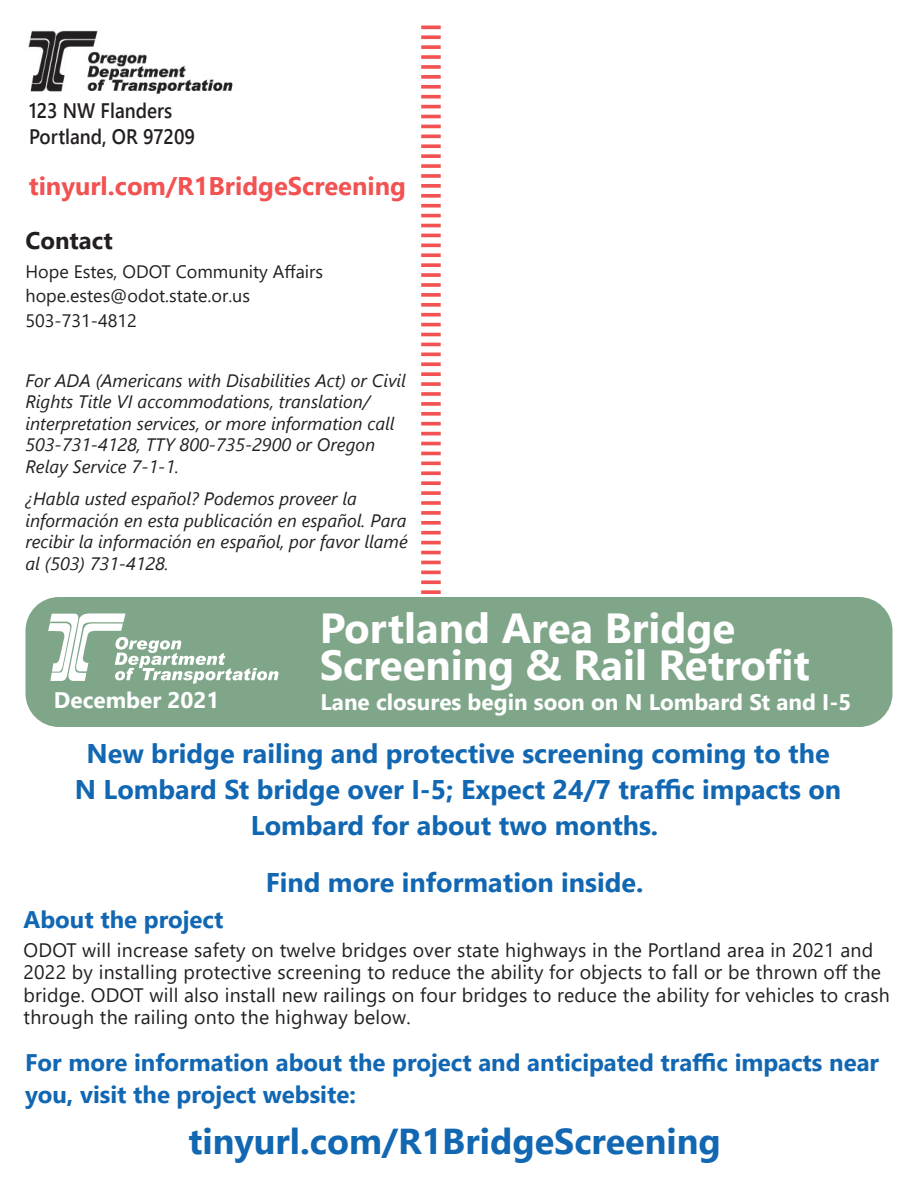
<style>
.page{position:relative;width:918px;height:1188px;background:#fff}
.page>*{position:absolute;margin:0;border:0;box-sizing:border-box;transform-origin:0 0}
.t1{font:700 42px/37.5px "Segoe UI";color:#fff}
.Bold_Heading{font:700 36px "Segoe UI";color:#1167b2}
.sub{font:700 27px/36px "Segoe UI";color:#1167b2;text-align:center}
.Bold_Heading-2{font:700 25.5px "Segoe UI";color:#f25252}
.sub-2{font:700 24px/31.5px "Segoe UI";color:#1167b2}
.sub-3{font:700 24px "Segoe UI";color:#231f20}
.t2{font:700 22.5px "Segoe UI";color:#fff}
.t3{font:600 21px "Segoe UI";color:#231f20;scale:.9 1}
.body{font:19.5px/22.5px "Segoe UI";letter-spacing:.01em;color:#231f20}
.Paragraph_Style_1{font:italic 18px/21.6px "Segoe UI";color:#231f20}
.Paragraph_Style_1-2{font:18px "Segoe UI";color:#231f20}
</style>
<div class="page">
<img style="left:28px;top:30px;width:205px;height:64px">
<svg style="left:421px;top:25px;width:20px;height:4px"></svg>
<svg style="left:421px;top:35px;width:20px;height:4px"></svg>
<svg style="left:421px;top:45px;width:20px;height:4px"></svg>
<svg style="left:421px;top:55px;width:20px;height:4px"></svg>
<svg style="left:421px;top:65px;width:20px;height:4px"></svg>
<svg style="left:421px;top:75px;width:20px;height:4px"></svg>
<svg style="left:421px;top:85px;width:20px;height:4px"></svg>
<svg style="left:421px;top:95px;width:20px;height:4px"></svg>
<hr style="left:421px;top:105px;width:20px;height:3px;background:#f25252">
<hr style="left:421px;top:115px;width:20px;height:3px;background:#f25252">
<hr style="left:421px;top:125px;width:20px;height:3px;background:#f25252">
<hr style="left:421px;top:135px;width:20px;height:3px;background:#f25252">
<svg style="left:421px;top:144px;width:20px;height:4px"></svg>
<svg style="left:421px;top:154px;width:20px;height:4px"></svg>
<svg style="left:421px;top:164px;width:20px;height:4px"></svg>
<svg style="left:421px;top:174px;width:20px;height:4px"></svg>
<svg style="left:421px;top:184px;width:20px;height:4px"></svg>
<svg style="left:421px;top:194px;width:20px;height:4px"></svg>
<svg style="left:421px;top:204px;width:20px;height:4px"></svg>
<hr style="left:421px;top:214px;width:20px;height:3px;background:#f25252">
<hr style="left:421px;top:224px;width:20px;height:3px;background:#f25252">
<hr style="left:421px;top:234px;width:20px;height:3px;background:#f25252">
<hr style="left:421px;top:244px;width:20px;height:3px;background:#f25252">
<svg style="left:421px;top:253px;width:20px;height:4px"></svg>
<svg style="left:421px;top:263px;width:20px;height:4px"></svg>
<svg style="left:421px;top:273px;width:20px;height:4px"></svg>
<svg style="left:421px;top:283px;width:20px;height:4px"></svg>
<svg style="left:421px;top:293px;width:20px;height:4px"></svg>
<svg style="left:421px;top:303px;width:20px;height:4px"></svg>
<svg style="left:421px;top:313px;width:20px;height:4px"></svg>
<hr style="left:421px;top:323px;width:20px;height:3px;background:#f25252">
<hr style="left:421px;top:333px;width:20px;height:3px;background:#f25252">
<hr style="left:421px;top:343px;width:20px;height:3px;background:#f25252">
<hr style="left:421px;top:353px;width:20px;height:3px;background:#f25252">
<svg style="left:421px;top:362px;width:20px;height:4px"></svg>
<svg style="left:421px;top:372px;width:20px;height:4px"></svg>
<svg style="left:421px;top:382px;width:20px;height:4px"></svg>
<svg style="left:421px;top:392px;width:20px;height:4px"></svg>
<svg style="left:421px;top:402px;width:20px;height:4px"></svg>
<svg style="left:421px;top:412px;width:20px;height:4px"></svg>
<svg style="left:421px;top:422px;width:20px;height:4px"></svg>
<hr style="left:421px;top:432px;width:20px;height:3px;background:#f25252">
<hr style="left:421px;top:442px;width:20px;height:3px;background:#f25252">
<hr style="left:421px;top:452px;width:20px;height:3px;background:#f25252">
<hr style="left:421px;top:462px;width:20px;height:3px;background:#f25252">
<svg style="left:421px;top:471px;width:20px;height:4px"></svg>
<svg style="left:421px;top:481px;width:20px;height:4px"></svg>
<svg style="left:421px;top:491px;width:20px;height:4px"></svg>
<svg style="left:421px;top:501px;width:20px;height:4px"></svg>
<svg style="left:421px;top:511px;width:20px;height:4px"></svg>
<svg style="left:421px;top:521px;width:20px;height:4px"></svg>
<svg style="left:421px;top:531px;width:20px;height:4px"></svg>
<hr style="left:421px;top:541px;width:20px;height:3px;background:#f25252">
<hr style="left:421px;top:551px;width:20px;height:3px;background:#f25252">
<hr style="left:421px;top:561px;width:20px;height:3px;background:#f25252">
<hr style="left:421px;top:571px;width:20px;height:3px;background:#f25252">
<svg style="left:421px;top:580px;width:20px;height:4px"></svg>
<svg style="left:421px;top:590px;width:20px;height:4px"></svg>
<div style="left:25px;top:597px;width:868px;height:130px;background:#80a689;border-radius:33px"></div>
<svg style="left:48px;top:613px;width:230px;height:71px"></svg>
<p class="t3" style="left:29px;top:91px;width:160px">123 NW Flanders</p>
<p class="t3" style="left:29px;top:116px;width:186px">Portland, OR 97209</p>
<p class="Bold_Heading-2" style="left:29px;top:162px;width:379px">tinyurl.com/R1BridgeScreening</p>
<p class="sub-3" style="left:25px;top:218px;width:89px">Contact</p>
<p class="Paragraph_Style_1-2" style="left:25px;top:254px;width:299px">Hope Estes, ODOT Community Affairs</p>
<p class="Paragraph_Style_1-2" style="left:25px;top:279px;width:226px">hope.estes@odot.state.or.us</p>
<p class="Paragraph_Style_1-2" style="left:25px;top:303px;width:113px">503-731-4812</p>
<p class="Paragraph_Style_1" style="left:25px;top:367px;width:382px">For ADA (Americans with Disabilities Act) or Civil Rights Title VI accommodations, translation/ interpretation services, or more information call 503-731-4128, TTY 800-735-2900 or Oregon Relay Service 7-1-1.</p>
<p class="Paragraph_Style_1" style="left:25px;top:485px;width:384px">¿Habla usted español? Podemos proveer la información en esta publicación en español. Para recibir la información en español, por favor llamé al (503) 731-4128.</p>
<p class="t1" style="left:320px;top:606px;width:492px">Portland Area Bridge<br>Screening &amp; Rail Retrofit</p>
<p class="t2" style="left:54px;top:679px;width:167px">December 2021</p>
<p class="t2" style="left:320px;top:681px;width:533px">Lane closures begin soon on N Lombard St and I-5</p>
<p class="sub" style="left:75px;top:734px;width:768px">New bridge railing and protective screening coming to the<br>N Lombard St bridge over I-5; Expect 24/7 traffic impacts on<br>Lombard for about two months.</p>
<p class="sub" style="left:266px;top:862px;width:379px">Find more information inside.</p>
<p class="sub-2" style="left:24px;top:901px;width:201px">About the project</p>
<p class="body" style="left:24px;top:937px;width:868px">ODOT will increase safety on twelve bridges over state highways in the Portland area in 2021 and 2022 by installing protective screening to reduce the ability for objects to fall or be thrown off the bridge. ODOT will also install new railings on four bridges to reduce the ability for vehicles to crash through the railing onto the highway below.</p>
<p class="sub-2" style="left:25px;top:1045px;width:856px">For more information about the project and anticipated traffic impacts near you, visit the project website:</p>
<p class="Bold_Heading" style="left:188px;top:1107px;width:534px">tinyurl.com/R1BridgeScreening</p>
</div>
